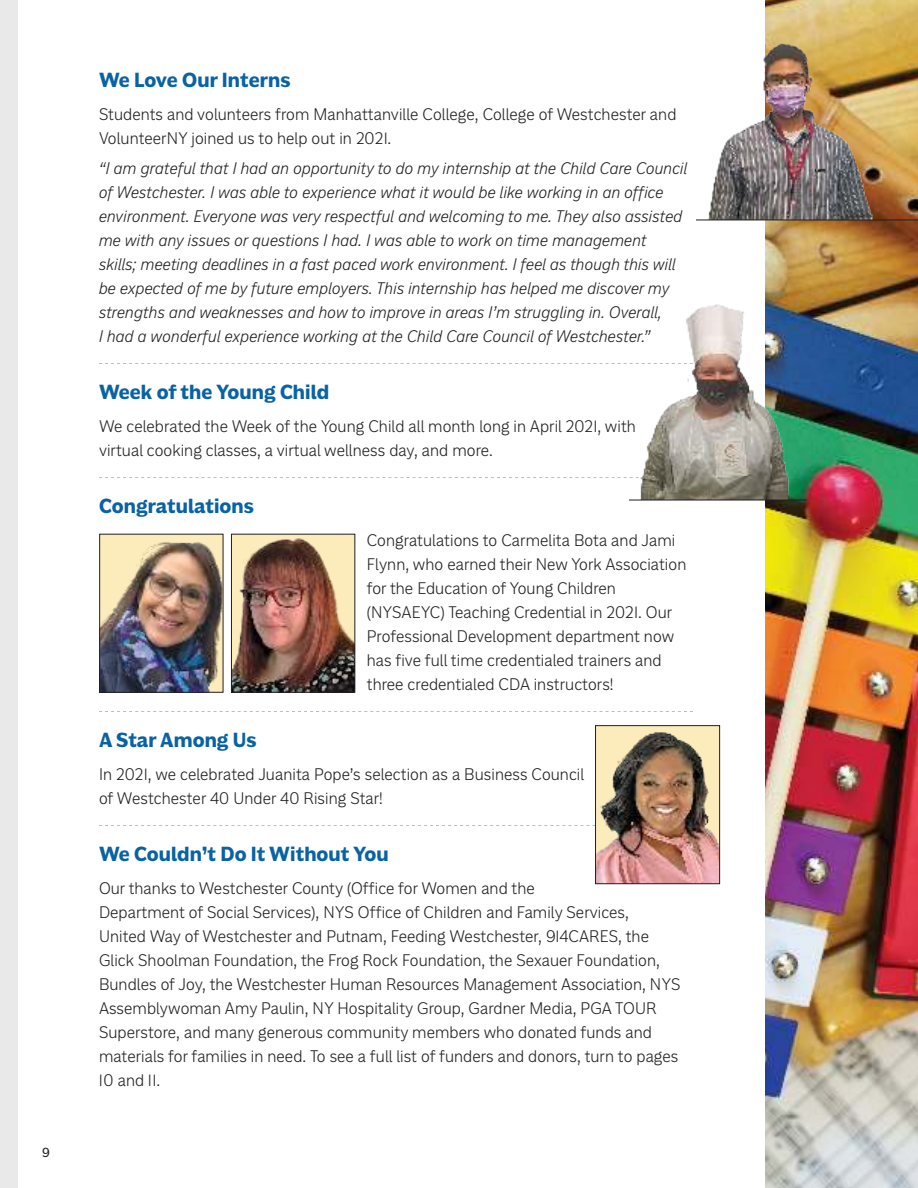
<style>
.page{position:relative;width:918px;height:1188px;background:#fff}
.page>*{position:absolute;margin:0;border:0;box-sizing:border-box;transform-origin:0 0}
.t1{font:700 21px "Americane";letter-spacing:.005em;color:#0862a4}
.t2{font:300 17.25px/24px "Americane";letter-spacing:.005em;color:#221f1f}
.t3{font:italic 300 17.25px/24px "Americane";letter-spacing:.005em;color:#221f1f}
.t4{font:13.5px "Americane";color:#221f1f}
</style>
<div class="page">
<div style="left:0;top:0;width:18px;height:1188px;background:#e9e9e9"></div>
<img style="left:765px;top:0;width:153px;height:1188px">
<svg style="left:99px;top:363px;width:509px;height:1px"></svg>
<svg style="left:99px;top:477px;width:509px;height:1px"></svg>
<svg style="left:99px;top:711px;width:594px;height:1px"></svg>
<svg style="left:99px;top:825px;width:496px;height:1px"></svg>
<img style="left:233px;top:536px;width:120px;height:154px">
<div style="left:231px;top:534px;width:124px;height:158px;border:1px solid #221f1f"></div>
<img style="left:101px;top:536px;width:120px;height:154px">
<div style="left:99px;top:534px;width:124px;height:158px;border:1px solid #221f1f"></div>
<img style="left:597px;top:727px;width:121px;height:155px">
<div style="left:595px;top:725px;width:125px;height:159px;border:1px solid #221f1f"></div>
<img style="left:696px;top:0;width:198px;height:220px">
<img style="left:608px;top:299px;width:188px;height:201px">
<hr style="left:629px;top:500px;width:178px;height:1px;background:#221f1f">
<hr style="left:696px;top:220px;width:222px;height:1px;background:#221f1f">
<p class="t4" style="left:42px;top:1146px;width:9px">9</p>
<p class="t1" style="left:99px;top:71px;width:193px">We Love Our Interns</p>
<p class="t2" style="left:99px;top:103px;width:579px">Students and volunteers from Manhattanville College, College of Westchester and<br>VolunteerNY joined us to help out in 2021.</p>
<p class="t3" style="left:99px;top:157px;width:590px">“I am grateful that I had an opportunity to do my internship at the Child Care Council of Westchester. I was able to experience what it would be like working in an office environment. Everyone was very respectful and welcoming to me. They also assisted me with any issues or questions I had. I was able to work on time management skills; meeting deadlines in a fast paced work environment. I feel as though this will be expected of me by future employers. This internship has helped me discover my strengths and weaknesses and how to improve in areas I’m struggling in. Overall,<br>I had a wonderful experience working at the Child Care Council of Westchester.”</p>
<p class="t1" style="left:99px;top:383px;width:232px">Week of the Young Child</p>
<p class="t2" style="left:99px;top:415px;width:538px">We celebrated the Week of the Young Child all month long in April 2021, with virtual cooking classes, a virtual wellness day, and more.</p>
<p class="t1" style="left:99px;top:497px;width:157px">Congratulations</p>
<p class="t2" style="left:367px;top:529px;width:321px">Congratulations to Carmelita Bota and Jami Flynn, who earned their New York Association for the Education of Young Children (NYSAEYC) Teaching Credential in 2021. Our Professional Development department now has five full time credentialed trainers and three credentialed CDA instructors!</p>
<p class="t1" style="left:99px;top:731px;width:159px">A Star Among Us</p>
<p class="t2" style="left:99px;top:763px;width:487px">In 2021, we celebrated Juanita Pope’s selection as a Business Council of Westchester 40 Under 40 Rising Star!</p>
<p class="t1" style="left:99px;top:845px;width:291px">We Couldn’t Do It Without You</p>
<p class="t2" style="left:99px;top:877px;width:583px">Our thanks to Westchester County (Office for Women and the<br>Department of Social Services), NYS Office of Children and Family Services,<br>United Way of Westchester and Putnam, Feeding Westchester, 914CARES, the Glick Shoolman Foundation, the Frog Rock Foundation, the Sexauer Foundation, Bundles of Joy, the Westchester Human Resources Management Association, NYS Assemblywoman Amy Paulin, NY Hospitality Group, Gardner Media, PGA TOUR Superstore, and many generous community members who donated funds and materials for families in need. To see a full list of funders and donors, turn to pages 10 and 11.</p>
</div>
